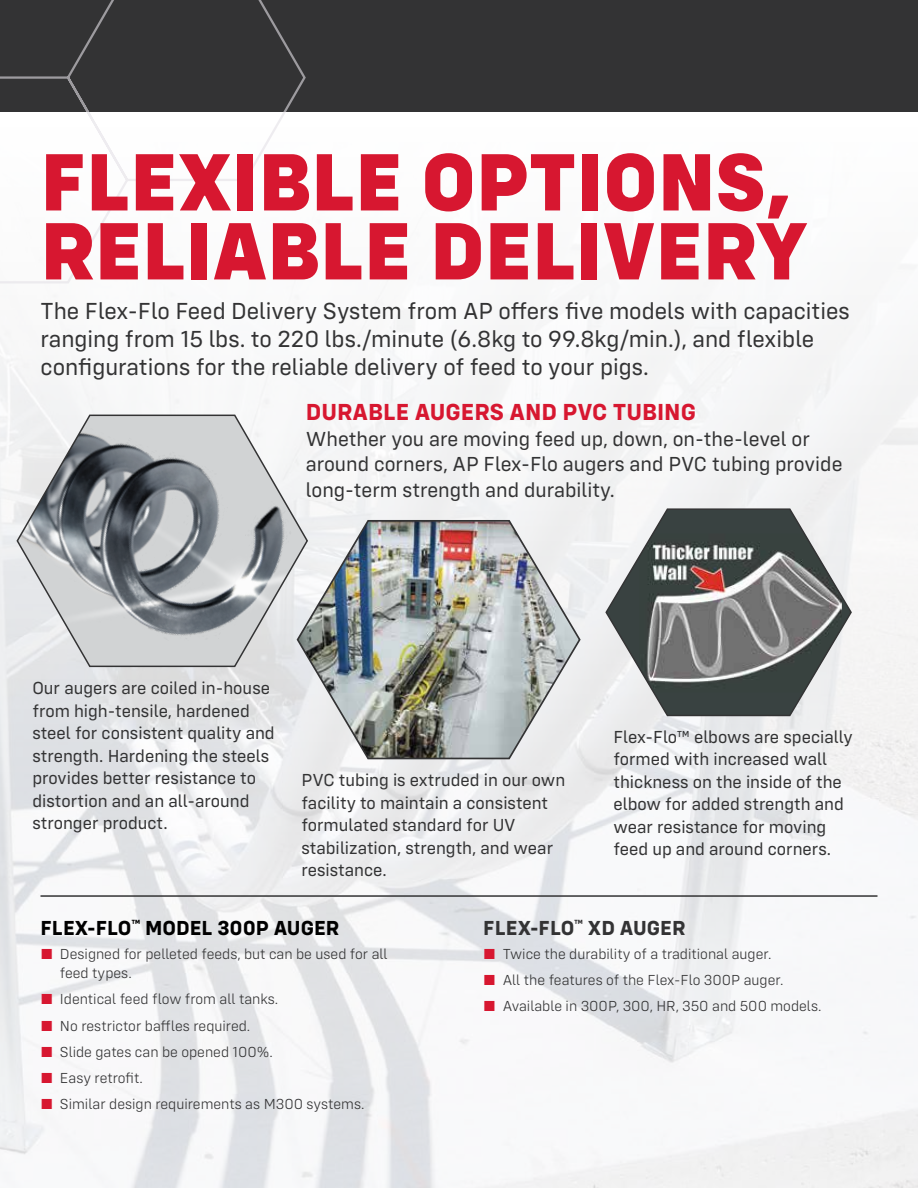
<style>
.page{position:relative;width:918px;height:1188px;background:#fff}
.page>*{position:absolute;margin:0;border:0;box-sizing:border-box;transform-origin:0 0}
.t1{font:800 84px/69px "Config";color:#d71730}
.t2{font:24px/28.5px "Config";color:#333334}
.t3{font:700 24px "Config";color:#d71730}
.t4{font:21px/25.5px "Config";color:#333334}
.t5{font:700 21px "Config";color:#000}
.t6{font:700 21px "Config";color:#333334}
.t7{font:18px/22.5px "Config";color:#333334}
.t8{font:300 15px/19.5px "Config";color:#333334}
.s1{font-weight:400;color:#d71730}
</style>
<div class="page">
<img style="left:0;top:111px;width:918px;height:1077px">
<div style="left:0;top:0;width:918px;height:111px;background:#333334"></div>
<svg style="left:0;top:0;width:307px;height:387px"></svg>
<img style="left:296px;top:518px;width:286px;height:242px">
<svg style="left:16px;top:413px;width:293px;height:255px;background:#b3b6b9"></svg>
<hr style="left:40px;top:895px;width:838px;height:2px;background:#333334">
<svg style="left:604px;top:507px;width:249px;height:210px"></svg>
<h1 class="t1" style="left:40px;top:146px;width:769px">FLEXIBLE OPTIONS,<br>RELIABLE DELIVERY</h1>
<h2 class="t2" style="left:40px;top:296px;width:811px">The Flex-Flo Feed Delivery System from AP offers five models with capacities ranging from 15 lbs. to 220 lbs./minute (6.8kg to 99.8kg/min.), and flexible configurations for the reliable delivery of feed to your pigs.</h2>
<h2 class="t3" style="left:306px;top:398px;width:392px">DURABLE AUGERS AND PVC TUBING</h2>
<p class="t4" style="left:306px;top:426px;width:538px">Whether you are moving feed up, down, on-the-level or around corners, AP Flex-Flo augers and PVC tubing provide long-term strength and durability.</p>
<p class="t7" style="left:32px;top:677px;width:244px">Our augers are coiled in-house from high-tensile, hardened steel for consistent quality and strength. Hardening the steels provides better resistance to distortion and an all-around stronger product.</p>
<p class="t7" style="left:301px;top:769px;width:265px">PVC tubing is extruded in our own facility to maintain a consistent formulated standard for UV stabilization, strength, and wear resistance.</p>
<p class="t7" style="left:613px;top:725px;width:241px">Flex-Flo™ elbows are specially formed with increased wall thickness on the inside of the elbow for added strength and wear resistance for moving feed up and around corners.</p>
<p class="t5" style="left:40px;top:915px;width:300px">FLEX-FLO<sup>™</sup> MODEL 300P AUGER</p>
<p class="t8" style="left:60px;top:944px;width:329px;text-indent:-20px"><span class="s1">■</span> Designed for pelleted feeds, but can be used for all feed types.</p>
<p class="t8" style="left:40px;top:990px;width:239px"><span class="s1">■</span> Identical feed flow from all tanks.</p>
<p class="t8" style="left:40px;top:1016px;width:211px"><span class="s1">■</span> No restrictor baffles required.</p>
<p class="t8" style="left:40px;top:1042px;width:234px"><span class="s1">■</span> Slide gates can be opened 100%.</p>
<p class="t8" style="left:40px;top:1068px;width:104px"><span class="s1">■</span> Easy retrofit.</p>
<p class="t8" style="left:40px;top:1095px;width:326px"><span class="s1">■</span> Similar design requirements as M300 systems.</p>
<p class="t6" style="left:483px;top:915px;width:204px">FLEX-FLO<sup>™</sup> XD AUGER</p>
<p class="t8" style="left:483px;top:944px;width:290px"><span class="s1">■</span> Twice the durability of a traditional auger.</p>
<p class="t8" style="left:483px;top:970px;width:302px"><span class="s1">■</span> All the features of the Flex-Flo 300P auger.</p>
<p class="t8" style="left:483px;top:996px;width:340px"><span class="s1">■</span> Available in 300P, 300, HR, 350 and 500 models.</p>
</div>
